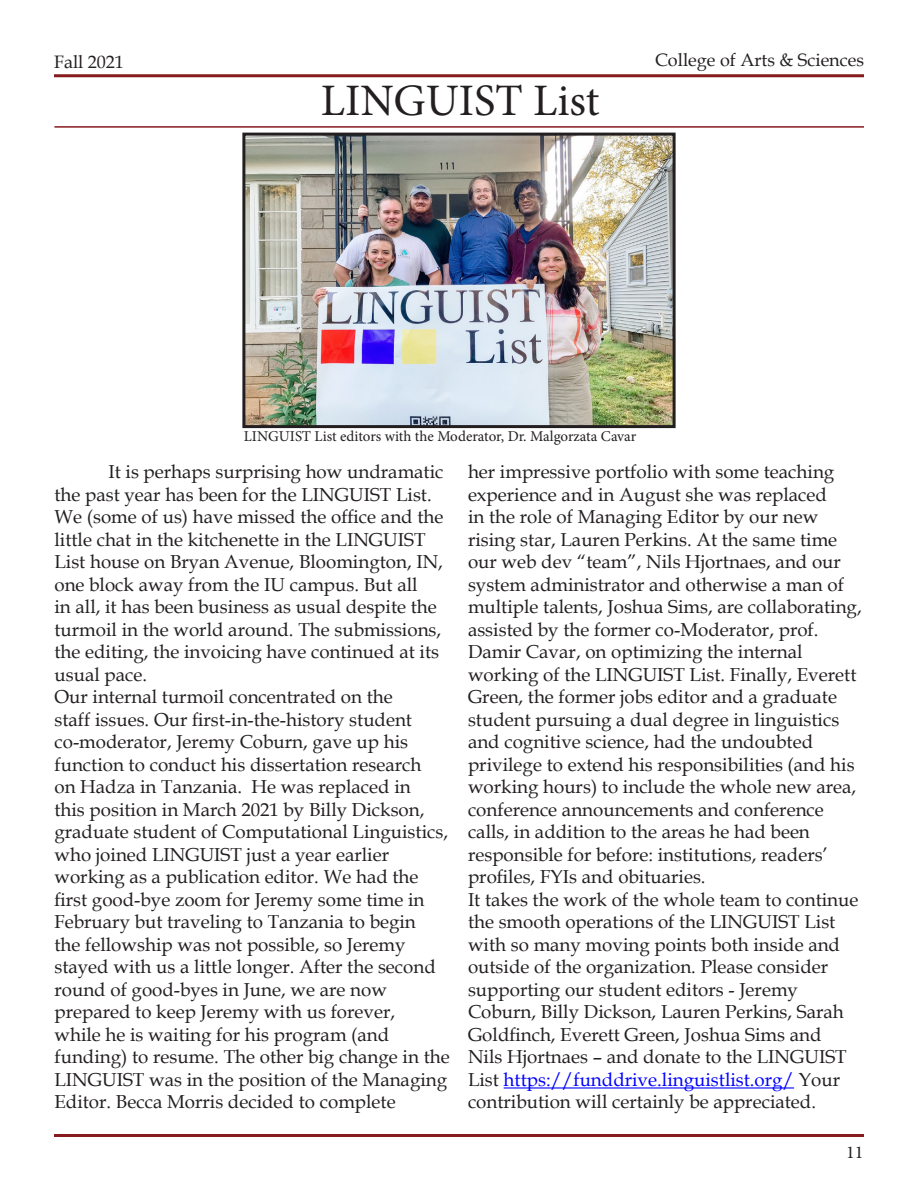
<style>
.page{position:relative;width:918px;height:1188px;background:#fff}
.page>*{position:absolute;margin:0;border:0;box-sizing:border-box;transform-origin:0 0}
.t1{font:45px "Minion Pro";color:#231f20}
.t2{font:18.75px/22.5px "Book Antiqua";color:#231f20}
.t3{font:18px "Book Antiqua";color:#231f20}
.t4{font:18px "Minion Pro";color:#231f20}
.t5{font:15px "Minion Pro";color:#231f20}
.s1{color:#00f}
</style>
<div class="page">
<hr style="left:54px;top:74px;width:810px;height:3px;background:#861a1c">
<hr style="left:54px;top:126px;width:810px;height:2px;background:#861a1c">
<hr style="left:54px;top:1134px;width:810px;height:3px;background:#861a1c">
<hr style="left:504px;top:1087px;width:290px;height:2px;background:#00f">
<img style="left:246px;top:137px;width:426px;height:287px">
<div style="left:242px;top:133px;width:434px;height:295px;border:3px solid #231f20"></div>
<p class="t3" style="left:54px;top:49px;width:71px">Fall 2021</p>
<p class="t3" style="left:655px;top:48px;width:210px">College of Arts &amp; Sciences</p>
<p class="t1" style="left:321px;top:71px;width:280px">LINGUIST List</p>
<p class="t5" style="left:244px;top:426px;width:394px">LINGUIST List editors with the Moderator, Dr. Malgorzata Cavar</p>
<p class="t2" style="left:54px;top:460px;width:391px;text-indent:54px">It is perhaps surprising how undramatic the past year has been for the LINGUIST List.<br>We (some of us) have missed the office and the little chat in the kitchenette in the LINGUIST List house on Bryan Avenue, Bloomington, IN, one block away from the IU campus. But all<br>in all, it has been business as usual despite the turmoil in the world around. The submissions, the editing, the invoicing have continued at its usual pace.</p>
<p class="t2" style="left:54px;top:685px;width:397px">Our internal turmoil concentrated on the<br>staff issues. Our first-in-the-history student co-moderator, Jeremy Coburn, gave up his function to conduct his dissertation research<br>on Hadza in Tanzania. He was replaced in<br>this position in March 2021 by Billy Dickson, graduate student of Computational Linguistics, who joined LINGUIST just a year earlier working as a publication editor. We had the first good-bye zoom for Jeremy some time in February but traveling to Tanzania to begin<br>the fellowship was not possible, so Jeremy stayed with us a little longer. After the second round of good-byes in June, we are now prepared to keep Jeremy with us forever,<br>while he is waiting for his program (and funding) to resume. The other big change in the LINGUIST was in the position of the Managing Editor. Becca Morris decided to complete</p>
<p class="t2" style="left:468px;top:460px;width:395px">her impressive portfolio with some teaching experience and in August she was replaced<br>in the role of Managing Editor by our new rising star, Lauren Perkins. At the same time our web dev “team”, Nils Hjortnaes, and our system administrator and otherwise a man of multiple talents, Joshua Sims, are collaborating, assisted by the former co-Moderator, prof.<br>Damir Cavar, on optimizing the internal working of the LINGUIST List. Finally, Everett Green, the former jobs editor and a graduate student pursuing a dual degree in linguistics and cognitive science, had the undoubted privilege to extend his responsibilities (and his working hours) to include the whole new area, conference announcements and conference calls, in addition to the areas he had been responsible for before: institutions, readers’ profiles, FYIs and obituaries.</p>
<p class="t2" style="left:468px;top:887px;width:392px">It takes the work of the whole team to continue the smooth operations of the LINGUIST List with so many moving points both inside and outside of the organization. Please consider supporting our student editors - Jeremy Coburn, Billy Dickson, Lauren Perkins, Sarah Goldfinch, Everett Green, Joshua Sims and Nils Hjortnaes – and donate to the LINGUIST List <span class="s1">https://funddrive.linguistlist.org/</span> Your contribution will certainly be appreciated.</p>
<p class="t4" style="left:846px;top:1141px;width:19px">11</p>
</div>
